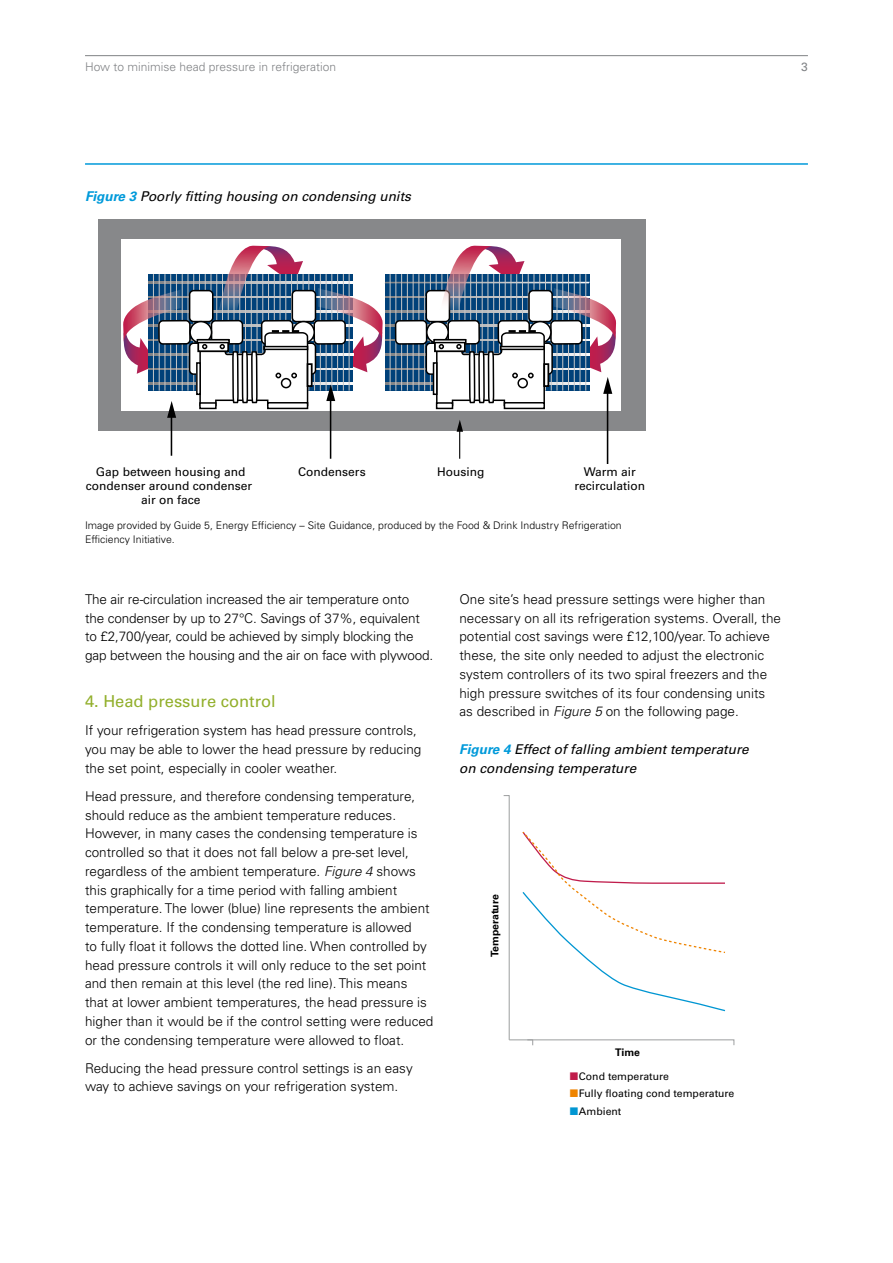
<style>
.page{position:relative;width:893px;height:1263px;background:#fff}
.page>*{position:absolute;margin:0;border:0;box-sizing:border-box;transform-origin:0 0}
.t1{font:16.5px "Univers";color:#92af2b}
.t2{font:300 13.5px/18.8px "Univers";color:#000}
.t3{font:italic 13.5px/18.8px "Univers";color:#000}
.t4{font:12px/14.1px "Univers";color:#000;text-align:center}
.t5{font:300 12px "Univers";color:#808285}
.t6{font:12px "Univers";color:#808285}
.t7{font:300 10.5px/14.1px "Univers";color:#000}
.t8{font:10.5px "Univers";color:#000}
.t9{font:700 10.5px "Univers";color:#000}
.s1{font-weight:700;color:#009ada}
.s2{font-style:italic}
.s3{color:#c01c4b}
.s4{color:#0096d2}
.s5{color:#ef8400}
</style>
<div class="page">
<hr style="left:85px;top:55px;width:723px;height:1px;background:#808285">
<hr style="left:85px;top:163px;width:723px;height:2px;background:#009ada">
<div style="left:98px;top:219px;width:548px;height:212px;background:#87888a"></div>
<div style="left:121px;top:239px;width:500px;height:172px;background:#fff"></div>
<svg style="left:149px;top:274px;width:169px;height:117px;background:#1a5180"></svg>
<svg style="left:149px;top:282px;width:169px;height:1px"></svg>
<svg style="left:181px;top:296px;width:137px;height:2px"></svg>
<svg style="left:181px;top:310px;width:137px;height:2px"></svg>
<hr style="left:149px;top:325px;width:204px;height:1px;background:#020202">
<svg style="left:181px;top:368px;width:137px;height:2px"></svg>
<svg style="left:149px;top:382px;width:169px;height:2px"></svg>
<hr style="left:153px;top:274px;width:1px;height:117px;background:#c6c7c8">
<hr style="left:159px;top:274px;width:1px;height:117px;background:#c6c7c8">
<hr style="left:165px;top:274px;width:1px;height:117px;background:#c6c7c8">
<hr style="left:170px;top:274px;width:1px;height:117px;background:#c6c7c8">
<hr style="left:176px;top:274px;width:1px;height:117px;background:#c6c7c8">
<hr style="left:182px;top:274px;width:1px;height:117px;background:#c6c7c8">
<hr style="left:188px;top:274px;width:1px;height:117px;background:#c6c7c8">
<hr style="left:193px;top:274px;width:1px;height:117px;background:#c6c7c8">
<hr style="left:314px;top:274px;width:1px;height:117px;background:#c6c7c8">
<div style="left:292px;top:343px;width:23px;height:31px;background:#fff;border-radius:4px"></div>
<div style="left:292px;top:342px;width:24px;height:33px;border:2px solid #000;border-radius:4px"></div>
<div style="left:292px;top:291px;width:23px;height:31px;background:#fff;border-radius:4px"></div>
<div style="left:292px;top:290px;width:24px;height:32px;border:2px solid #000;border-radius:4px"></div>
<div style="left:314px;top:321px;width:31px;height:23px;background:#fff;border-radius:4px"></div>
<div style="left:313px;top:320px;width:33px;height:25px;border:2px solid #000;border-radius:4px"></div>
<svg style="left:293px;top:322px;width:21px;height:21px"></svg>
<div style="left:292px;top:321px;width:23px;height:23px;border:2px solid #000;border-radius:50%"></div>
<div style="left:190px;top:343px;width:23px;height:31px;background:#fff;border-radius:4px"></div>
<div style="left:189px;top:342px;width:24px;height:33px;border:2px solid #000;border-radius:4px"></div>
<div style="left:190px;top:291px;width:23px;height:31px;background:#fff;border-radius:4px"></div>
<div style="left:189px;top:290px;width:24px;height:32px;border:2px solid #000;border-radius:4px"></div>
<div style="left:159px;top:321px;width:31px;height:23px;background:#fff;border-radius:4px"></div>
<div style="left:158px;top:320px;width:33px;height:25px;border:2px solid #000;border-radius:4px"></div>
<div style="left:190px;top:322px;width:21px;height:21px;background:#fff;border-radius:50%"></div>
<div style="left:189px;top:321px;width:23px;height:23px;border:2px solid #000;border-radius:50%"></div>
<div style="left:196px;top:362px;width:5px;height:33px;border:2px solid #000"></div>
<div style="left:307px;top:363px;width:6px;height:24px;border:2px solid #000"></div>
<div style="left:197px;top:339px;width:32px;height:13px;border:2px solid #000"></div>
<div style="left:197px;top:339px;width:33px;height:4px;border:2px solid #000"></div>
<svg style="left:199px;top:245px;width:110px;height:165px"></svg>
<svg style="left:123px;top:289px;width:58px;height:85px"></svg>
<hr style="left:171px;top:415px;width:1px;height:41px;background:#000">
<svg style="left:167px;top:401px;width:9px;height:17px"></svg>
<svg style="left:318px;top:245px;width:299px;height:219px"></svg>
<svg style="left:503px;top:795px;width:231px;height:251px"></svg>
<p class="t5" style="left:85px;top:60px;width:253px">How to minimise head pressure in refrigeration</p>
<p class="t6" style="left:801px;top:60px;width:8px">3</p>
<p class="t3" style="left:85px;top:187px;width:327px"><span class="s1">Figure 3</span> Poorly fitting housing on condensing units</p>
<p class="t4" style="left:86px;top:465px;width:168px">Gap between housing and condenser around condenser air on face</p>
<p class="t4" style="left:437px;top:465px;width:49px">Housing</p>
<p class="t4" style="left:574px;top:465px;width:72px">Warm air recirculation</p>
<p class="t4" style="left:298px;top:465px;width:69px">Condensers</p>
<p class="t7" style="left:85px;top:518px;width:538px">Image provided by Guide 5, Energy Efficiency – Site Guidance, produced by the Food &amp; Drink Industry Refrigeration<br>Efficiency Initiative.</p>
<p class="t2" style="left:85px;top:590px;width:350px">The air re-circulation increased the air temperature onto<br>the condenser by up to 27°C. Savings of 37%, equivalent to £2,700/year, could be achieved by simply blocking the gap between the housing and the air on face with plywood.</p>
<p class="t1" style="left:85px;top:691px;width:192px">4. Head pressure control</p>
<p class="t2" style="left:85px;top:721px;width:338px">If your refrigeration system has head pressure controls, you may be able to lower the head pressure by reducing the set point, especially in cooler weather.</p>
<p class="t2" style="left:85px;top:787px;width:350px">Head pressure, and therefore condensing temperature, should reduce as the ambient temperature reduces.<br>However, in many cases the condensing temperature is controlled so that it does not fall below a pre-set level, regardless of the ambient temperature. <span class="s2">Figure 4</span> shows this graphically for a time period with falling ambient temperature. The lower (blue) line represents the ambient temperature. If the condensing temperature is allowed<br>to fully float it follows the dotted line. When controlled by head pressure controls it will only reduce to the set point and then remain at this level (the red line). This means that at lower ambient temperatures, the head pressure is higher than it would be if the control setting were reduced or the condensing temperature were allowed to float.</p>
<p class="t2" style="left:85px;top:1058px;width:329px">Reducing the head pressure control settings is an easy way to achieve savings on your refrigeration system.</p>
<p class="t2" style="left:459px;top:590px;width:323px">One site’s head pressure settings were higher than necessary on all its refrigeration systems. Overall, the potential cost savings were £12,100/year. To achieve these, the site only needed to adjust the electronic system controllers of its two spiral freezers and the high pressure switches of its four condensing units as described in <span class="s2">Figure 5</span> on the following page.</p>
<p class="t3" style="left:459px;top:740px;width:291px"><span class="s1">Figure 4</span> Effect of falling ambient temperature on condensing temperature</p>
<p class="t9" style="left:489px;top:957px;width:64px;rotate:-90deg">Temperature</p>
<p class="t9" style="left:615px;top:1046px;width:26px">Time</p>
<p class="t8" style="left:569px;top:1070px;width:101px"><span class="s3">■</span>Cond temperature</p>
<p class="t8" style="left:569px;top:1105px;width:54px"><span class="s4">■</span>Ambient</p>
<p class="t8" style="left:569px;top:1087px;width:167px"><span class="s5">■</span> Fully floating cond temperature</p>
</div>
